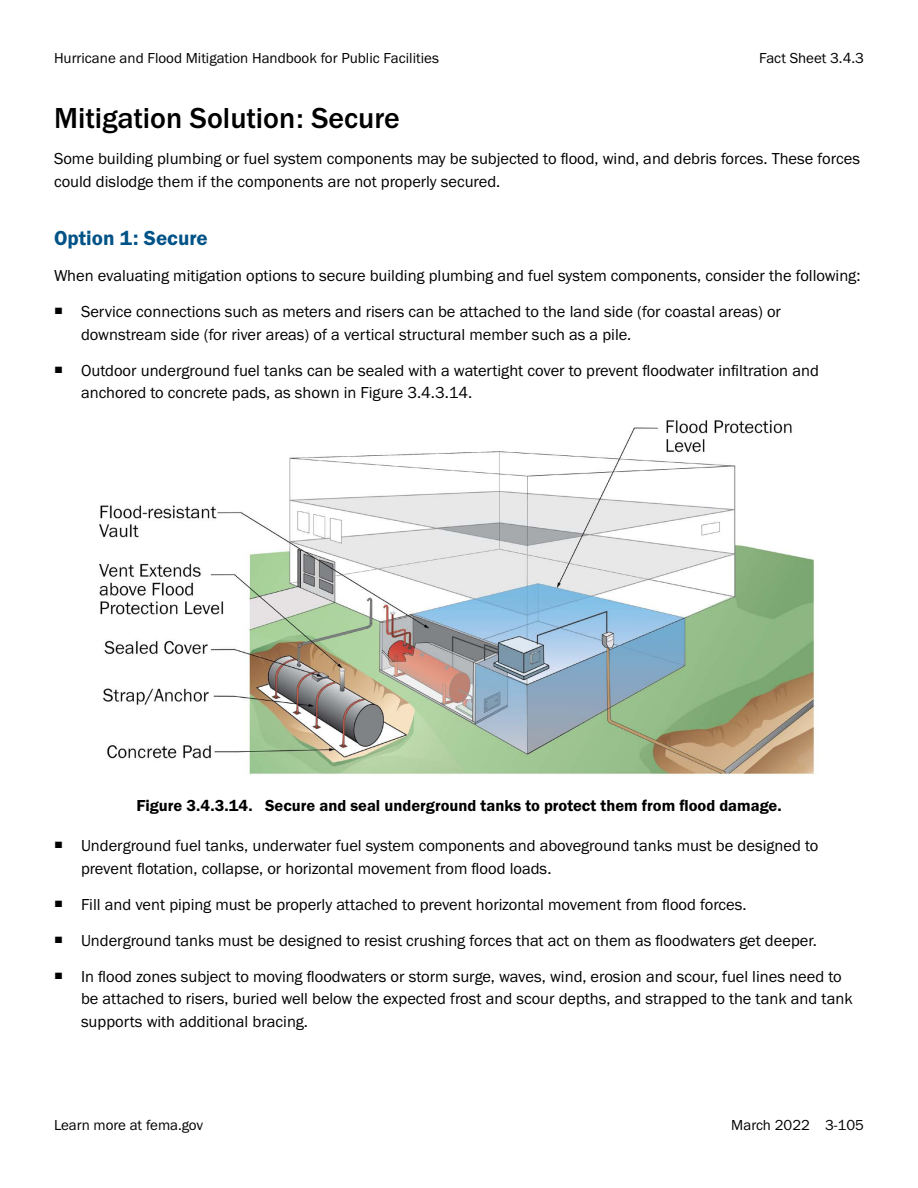
<style>
.page{position:relative;width:918px;height:1188px;background:#fff}
.page>*{position:absolute;margin:0;border:0;box-sizing:border-box;transform-origin:0 0}
.FEMA_Heading_2{font:500 30px "Franklin Gothic URW";color:#000}
.FEMA_Heading_3{font:21px "Franklin Gothic URW Dem";color:#005287}
.FEMA_Bullet_-_1{font:16.5px/22.5px "Franklin Gothic URW Boo";color:#000}
.FEMA_Normal{font:16.5px/22.5px "Franklin Gothic URW Boo";color:#000}
.t1{font:16.5px "Franklin Gothic URW Dem";color:#000}
.t2{font:15px "Franklin Gothic URW Boo";color:#000}
</style>
<div class="page">
<img style="left:99px;top:420px;width:716px;height:355px">
<p class="t2" style="left:54px;top:49px;width:386px">Hurricane and Flood Mitigation Handbook for Public Facilities</p>
<p class="t2" style="left:759px;top:49px;width:106px">Fact Sheet 3.4.3</p>
<h2 class="FEMA_Heading_2" style="left:54px;top:99px;width:347px">Mitigation Solution: Secure</h2>
<p class="FEMA_Normal" style="left:54px;top:147px;width:808px">Some building plumbing or fuel system components may be subjected to flood, wind, and debris forces. These forces could dislodge them if the components are not properly secured.</p>
<p class="FEMA_Heading_3" style="left:54px;top:226px;width:155px">Option 1: Secure</p>
<p class="FEMA_Normal" style="left:54px;top:264px;width:808px">When evaluating mitigation options to secure building plumbing and fuel system components, consider the following:</p>
<p class="FEMA_Bullet_-_1" style="left:81px;top:300px;width:702px;text-indent:-27px"><sup>■</sup> Service connections such as meters and risers can be attached to the land side (for coastal areas) or downstream side (for river areas) of a vertical structural member such as a pile.</p>
<p class="FEMA_Bullet_-_1" style="left:81px;top:359px;width:739px;text-indent:-27px"><sup>■</sup> Outdoor underground fuel tanks can be sealed with a watertight cover to prevent floodwater infiltration and anchored to concrete pads, as shown in Figure 3.4.3.14.</p>
<p class="t1" style="left:136px;top:795px;width:647px">Figure 3.4.3.14. Secure and seal underground tanks to protect them from flood damage.</p>
<p class="FEMA_Bullet_-_1" style="left:81px;top:834px;width:739px;text-indent:-27px"><sup>■</sup> Underground fuel tanks, underwater fuel system components and aboveground tanks must be designed to prevent flotation, collapse, or horizontal movement from flood loads.</p>
<p class="FEMA_Bullet_-_1" style="left:54px;top:893px;width:694px"><sup>■</sup> Fill and vent piping must be properly attached to prevent horizontal movement from flood forces.</p>
<p class="FEMA_Bullet_-_1" style="left:54px;top:929px;width:765px"><sup>■</sup> Underground tanks must be designed to resist crushing forces that act on them as floodwaters get deeper.</p>
<p class="FEMA_Bullet_-_1" style="left:81px;top:965px;width:773px;text-indent:-27px"><sup>■</sup> In flood zones subject to moving floodwaters or storm surge, waves, wind, erosion and scour, fuel lines need to be attached to risers, buried well below the expected frost and scour depths, and strapped to the tank and tank supports with additional bracing.</p>
<p class="t2" style="left:54px;top:1116px;width:151px">Learn more at fema.gov</p>
<p class="t2" style="left:731px;top:1116px;width:134px">March 2022 3-105</p>
</div>
